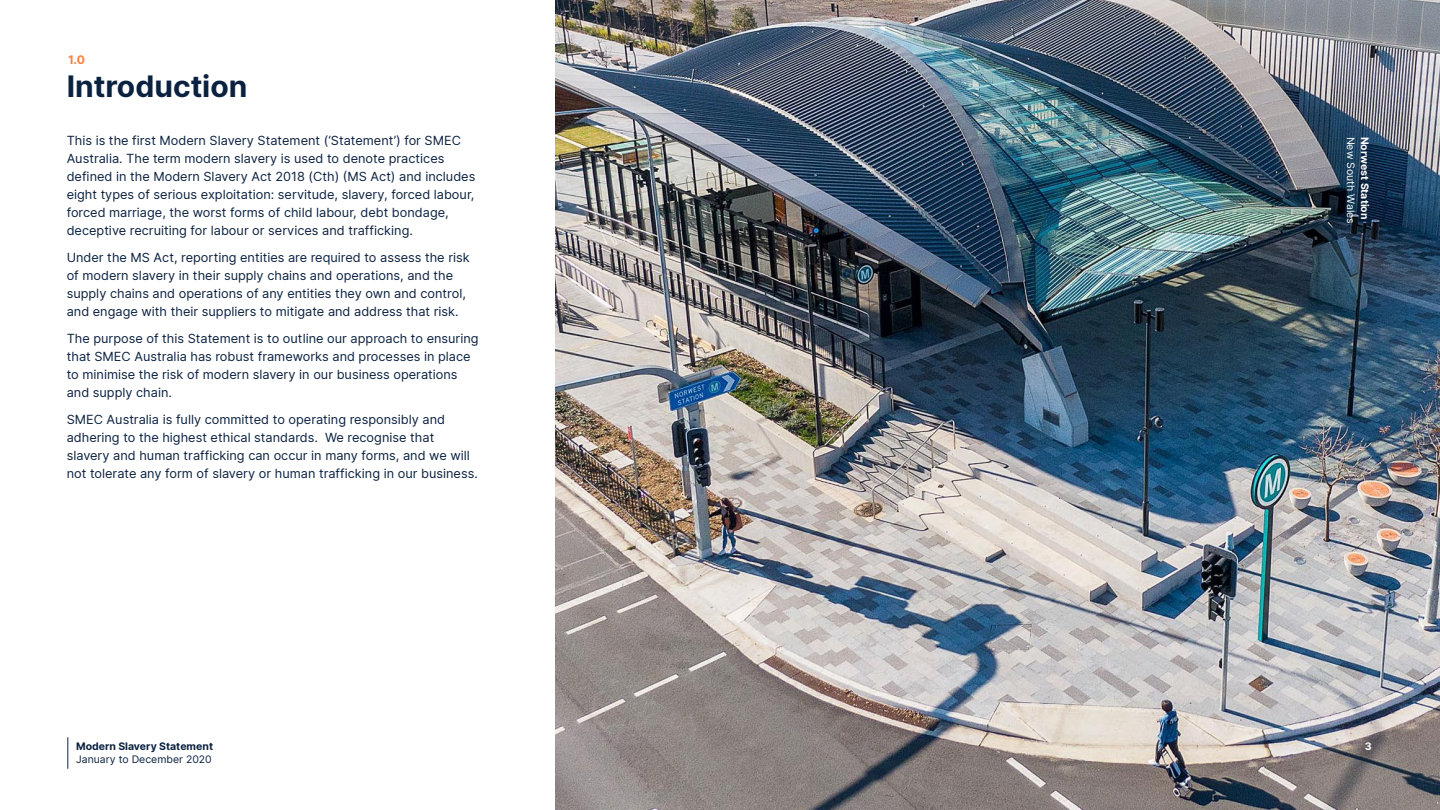
<style>
.page{position:relative;width:1440px;height:810px;background:#fff}
.page>*{position:absolute;margin:0;border:0;box-sizing:border-box;transform-origin:0 0}
.t1{font:700 30px "Inter";color:#0a2140}
.t2{font:12.75px/18px "Inter";color:#0a2140}
.t3{font:700 12px "Inter";color:#ff8040}
.t4{font:700 10.5px "Inter";color:#0a2140}
.t5{font:10.5px "Inter";color:#0a2140}
.t6{font:700 10.5px "Inter";color:#fff}
.t7{font:10.5px "Inter";color:#fff}
</style>
<div class="page">
<hr style="left:67px;top:737px;width:1px;height:32px;background:#0a2140">
<img style="left:555px;top:0;width:885px;height:810px">
<p class="t3" style="left:68px;top:51px;width:18px">1.0</p>
<h1 class="t1" style="left:67px;top:65px;width:182px">Introduction</h1>
<p class="t2" style="left:67px;top:131px;width:410px">This is the first Modern Slavery Statement (‘Statement’) for SMEC Australia. The term modern slavery is used to denote practices defined in the Modern Slavery Act 2018 (Cth) (MS Act) and includes eight types of serious exploitation: servitude, slavery, forced labour, forced marriage, the worst forms of child labour, debt bondage, deceptive recruiting for labour or services and trafficking.</p>
<p class="t2" style="left:67px;top:248px;width:404px">Under the MS Act, reporting entities are required to assess the risk of modern slavery in their supply chains and operations, and the supply chains and operations of any entities they own and control, and engage with their suppliers to mitigate and address that risk.</p>
<p class="t2" style="left:67px;top:329px;width:413px">The purpose of this Statement is to outline our approach to ensuring that SMEC Australia has robust frameworks and processes in place to minimise the risk of modern slavery in our business operations and supply chain.</p>
<p class="t2" style="left:67px;top:410px;width:413px">SMEC Australia is fully committed to operating responsibly and adhering to the highest ethical standards. We recognise that slavery and human trafficking can occur in many forms, and we will not tolerate any form of slavery or human trafficking in our business.</p>
<p class="t4" style="left:76px;top:738px;width:138px">Modern Slavery Statement</p>
<p class="t5" style="left:76px;top:752px;width:137px">January to December 2020</p>
<p class="t7" style="left:1359px;top:136px;width:89px;rotate:90deg">New South Wales</p>
<p class="t6" style="left:1373px;top:136px;width:84px;rotate:90deg">Norwest Station</p>
<p class="t6" style="left:1365px;top:738px;width:8px">3</p>
</div>
